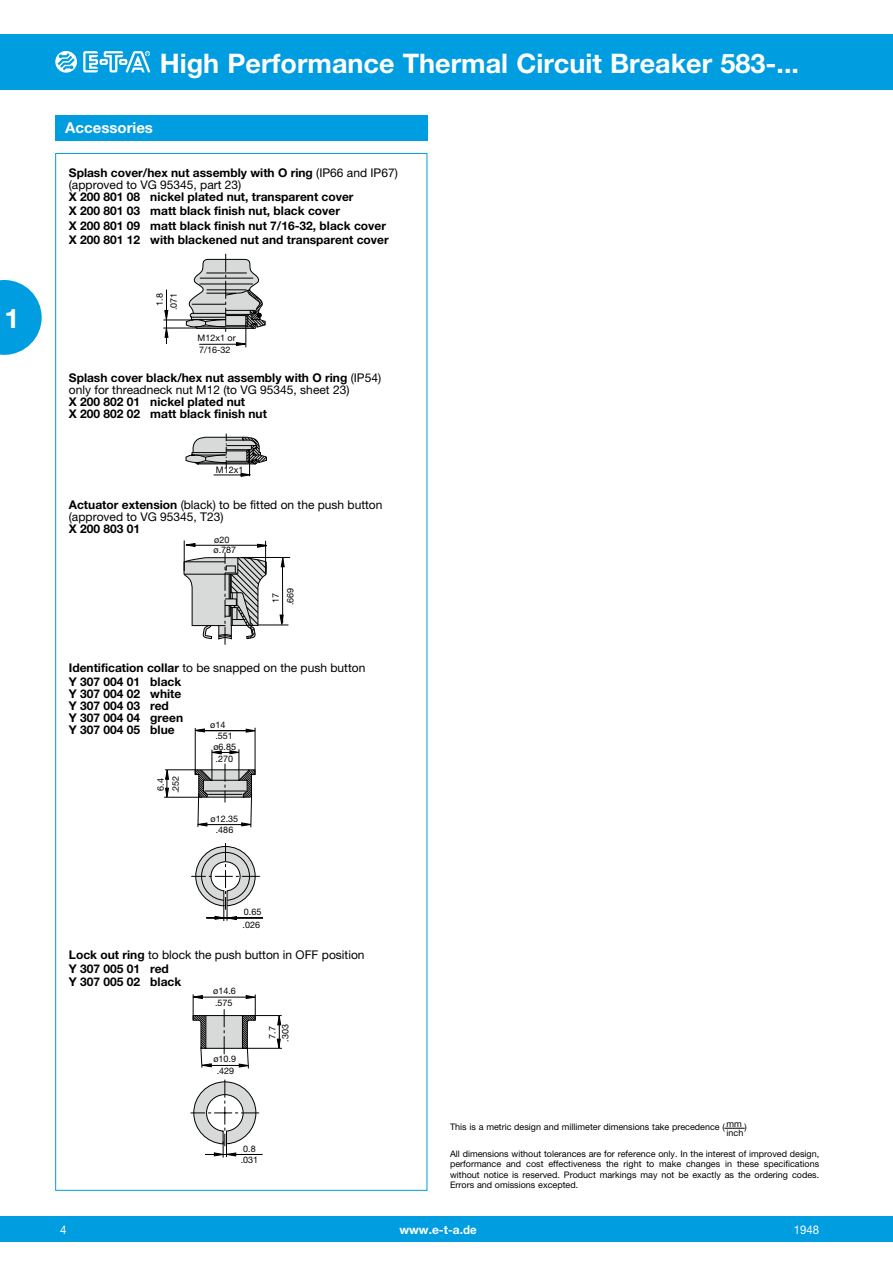
<style>
.page{position:relative;width:893px;height:1263px;background:#fff}
.page>*{position:absolute;margin:0;border:0;box-sizing:border-box;transform-origin:0 0}
.t1{font:700 27px "Helvetica Neue LT";color:#fff}
.t2{font:700 15px "Helvetica Neue LT";color:#fff}
.t3{font:700 12px/12px "Helvetica Neue LT";color:#000}
.t4{font:12px/12px "Helvetica Neue LT";color:#000}
.t5{font:700 12px "Helvetica Neue LT";color:#fff}
.t6{font:12px "Helvetica Neue LT";color:#fff;scale:.95 1}
.t7{font:9px/10.5px "Helvetica Neue LT";color:#000}
.s1{font-weight:700}
.s2{font-weight:400}
</style>
<div class="page">
<div style="left:0;top:34px;width:893px;height:55px;background:#009de0"></div>
<div style="left:0;top:1216px;width:893px;height:26px;background:#009de0"></div>
<svg style="left:55px;top:51px;width:22px;height:22px"></svg>
<svg style="left:83px;top:51px;width:67px;height:21px"></svg>
<svg style="left:0;top:280px;width:42px;height:75px"></svg>
<div style="left:55px;top:115px;width:372px;height:25px;background:#009de0"></div>
<svg style="left:186px;top:254px;width:80px;height:94px"></svg>
<hr style="left:166px;top:290px;width:1px;height:54px;background:#000">
<hr style="left:163px;top:328px;width:33px;height:1px;background:#000">
<hr style="left:163px;top:320px;width:30px;height:1px;background:#000">
<svg style="left:165px;top:328px;width:3px;height:10px"></svg>
<svg style="left:164px;top:310px;width:4px;height:10px"></svg>
<svg style="left:185px;top:433px;width:82px;height:44px"></svg>
<hr style="left:206px;top:1154px;width:56px;height:1px;background:#000">
<svg style="left:191px;top:1079px;width:68px;height:79px"></svg>
<svg style="left:192px;top:994px;width:90px;height:75px"></svg>
<svg style="left:183px;top:540px;width:107px;height:105px"></svg>
<hr style="left:195px;top:728px;width:1px;height:46px;background:#000">
<hr style="left:255px;top:728px;width:1px;height:47px;background:#000">
<svg style="left:164px;top:729px;width:92px;height:99px"></svg>
<hr style="left:206px;top:918px;width:57px;height:1px;background:#000">
<svg style="left:191px;top:843px;width:69px;height:78px"></svg>
<div style="left:201px;top:852px;width:49px;height:48px;border:1px solid #000;border-radius:24px"></div>
<svg style="left:724px;top:1128px;width:21px;height:1px"></svg>
<h1 class="t1" style="left:4px;top:302px;width:17px">1</h1>
<h1 class="t1" style="left:160px;top:46px;width:641px">High Performance Thermal Circuit Breaker 583-...</h1>
<h2 class="t2" style="left:65px;top:119px;width:89px">Accessories</h2>
<h3 class="t4" style="left:69px;top:166px;width:330px"><span class="s1">Splash cover/hex nut assembly with O ring</span> (IP66 and IP67) (approved to VG 95345, part 23)</h3>
<h3 class="t3" style="left:69px;top:189px;width:321px;line-height:14.4px">X 200 801 08 nickel plated nut, transparent cover<br>X 200 801 03 matt black finish nut, black cover<br>X 200 801 09 matt black finish nut 7/16-32, black cover X 200 801 12 with blackened nut and transparent cover</h3>
<p class="t7" style="left:154px;top:306px;width:14px;rotate:-90deg">1.8</p>
<p class="t7" style="left:168px;top:310px;width:19px;rotate:-90deg">.071</p>
<p class="t7" style="left:198px;top:333px;width:40px">M12x1 or</p>
<p class="t7" style="left:199px;top:345px;width:33px">7/16-32</p>
<h3 class="t4" style="left:69px;top:371px;width:314px"><span class="s1">Splash cover black/hex nut assembly with O ring</span> (IP54) only for threadneck nut M12 (to VG 95345, sheet 23)</h3>
<h3 class="t3" style="left:69px;top:395px;width:200px">X 200 802 01 nickel plated nut<br>X 200 802 02 matt black finish nut</h3>
<p class="t7" style="left:216px;top:464px;width:29px">M12x1</p>
<h3 class="t4" style="left:69px;top:499px;width:315px"><span class="s1">Actuator extension</span> (black) to be fitted on the push button (approved to VG 95345, T23)</h3>
<h3 class="t3" style="left:69px;top:523px;width:73px">X 200 803 01</h3>
<p class="t7" style="left:214px;top:534px;width:17px">ø20</p>
<p class="t7" style="left:214px;top:544px;width:24px">ø.787</p>
<p class="t7" style="left:270px;top:603px;width:12px;rotate:-90deg">17</p>
<p class="t7" style="left:285px;top:605px;width:19px;rotate:-90deg">.669</p>
<h3 class="t3" style="left:69px;top:661px;width:298px;line-height:13.5px">Identification collar <span class="s2">to be snapped on the push button<br></span>Y 307 004 01 black</h3>
<h3 class="t3" style="left:69px;top:687px;width:116px">Y 307 004 02 white<br>Y 307 004 03 red<br>Y 307 004 04 green<br>Y 307 004 05 blue</h3>
<p class="t7" style="left:210px;top:719px;width:17px">ø14</p>
<p class="t7" style="left:216px;top:753px;width:19px">.270</p>
<p class="t7" style="left:215px;top:730px;width:19px">.551</p>
<p class="t7" style="left:213px;top:741px;width:24px">ø6.85</p>
<p class="t7" style="left:155px;top:791px;width:14px;rotate:-90deg">6.4</p>
<p class="t7" style="left:170px;top:793px;width:19px;rotate:-90deg">.252</p>
<p class="t7" style="left:211px;top:813px;width:29px">ø12.35</p>
<p class="t7" style="left:216px;top:824px;width:19px">.486</p>
<p class="t7" style="left:243px;top:906px;width:20px;line-height:12.6px">0.65 .026</p>
<h3 class="t3" style="left:69px;top:948px;width:297px;line-height:13.5px">Lock out ring <span class="s2">to block the push button in OFF position<br></span>Y 307 005 01 red<br>Y 307 005 02 black</h3>
<p class="t7" style="left:213px;top:984px;width:24px;line-height:12px">ø14.6 .575</p>
<p class="t7" style="left:213px;top:1054px;width:24px">ø10.9</p>
<p class="t7" style="left:217px;top:1065px;width:19px">.429</p>
<p class="t7" style="left:266px;top:1042px;width:19px;line-height:12.8px;text-align:center;rotate:-90deg">7.7 .303</p>
<p class="t7" style="left:241px;top:1143px;width:19px">0.8 .031</p>
<p class="t7" style="left:450px;top:1121px;width:298px">This is a metric design and millimeter dimensions take precedence ( mm )</p>
<p class="t7" style="left:726px;top:1127px;width:18px">inch</p>
<p class="t7" style="left:450px;top:1148px;width:371px;text-align:justify">All dimensions without tolerances are for reference only. In the interest of improved design, performance and cost effectiveness the right to make changes in these specifications without notice is reserved. Product markings may not be exactly as the ordering codes.<br>Errors and omissions excepted.</p>
<h3 class="t6" style="left:60px;top:1222px;width:8px">4</h3>
<h3 class="t5" style="left:399px;top:1222px;width:79px">www.e-t-a.de</h3>
<h3 class="t6" style="left:794px;top:1222px;width:28px">1948</h3>
</div>
